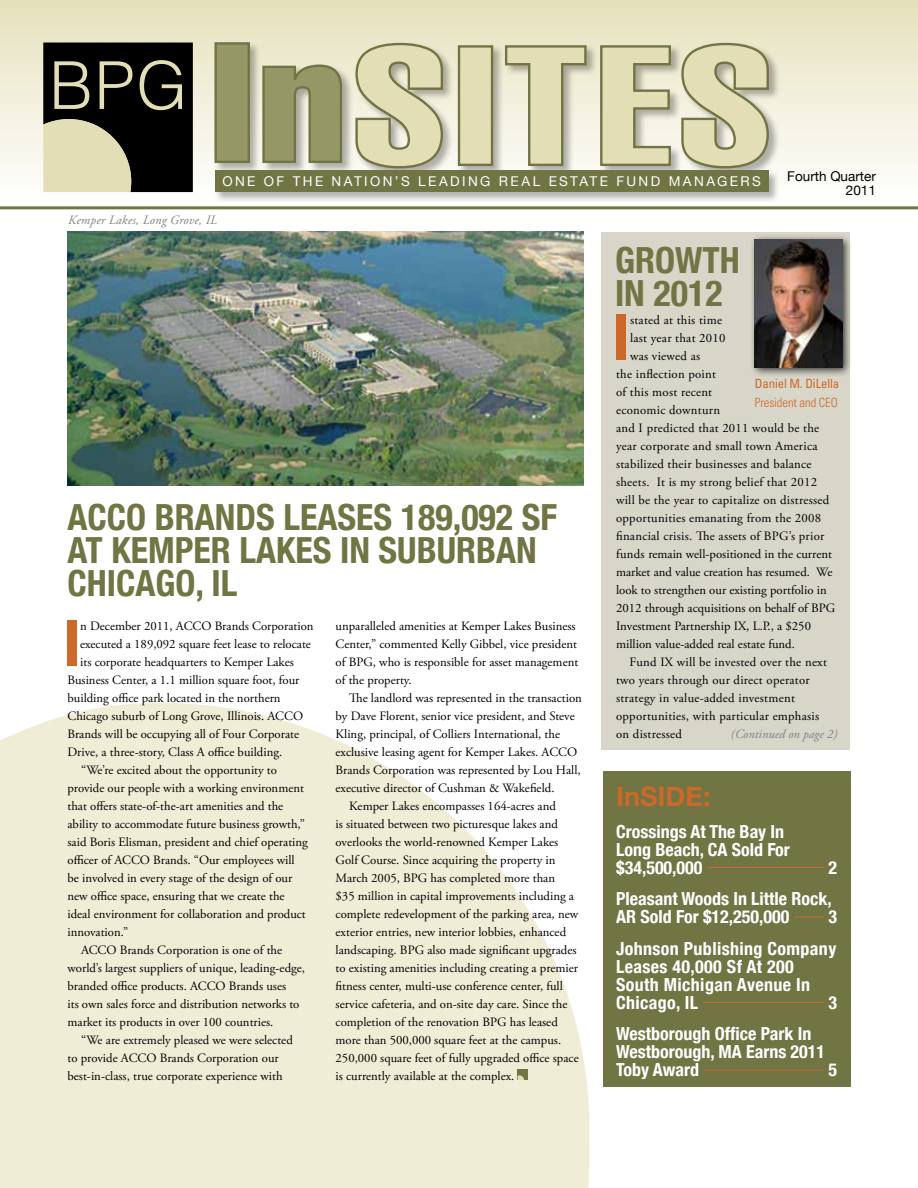
<style>
.page{position:relative;width:918px;height:1188px;background:#fff}
.page>*{position:absolute;margin:0;border:0;box-sizing:border-box;transform-origin:0 0}
.t1{font:700 condensed 63.15px "Helvetica Neue";color:#cc692a}
.t2{font:700 condensed 36px/33px "Helvetica Neue";color:#717443}
.t3{font:700 27px "Helvetica Neue";color:#cc692a}
.t4{font:700 condensed 18px/18px "Helvetica Neue";color:#fff}
.t5{font:700 condensed 18px/18px "Helvetica Neue";letter-spacing:.02em;color:#fff;text-align:right}
.t6{font:13.5px "Helvetica Neue";letter-spacing:.18em;color:#fff}
.t7{font:13.5px/13.5px "Helvetica Neue";color:#000;text-align:right}
.t8{font:12.75px/18px "Adobe Garamond Pro";color:#000}
.t9{font:12.75px "Adobe Garamond Pro";letter-spacing:.02em;color:#000}
.t10{font:italic 12.75px "Adobe Garamond Pro";letter-spacing:.01em;color:#808285}
.t11{font:condensed 12.75px "Univers LT Std";letter-spacing:-.01em;color:#cc692a}
.t12{font:300 condensed 12.75px "Univers LT Std";letter-spacing:-.01em;color:#cc692a}
</style>
<div class="page">
<svg style="left:0;top:703px;width:590px;height:485px;fill:#f0edd6"></svg>
<div style="left:602px;top:232px;width:248px;height:518px;background:#d8d6c9"></div>
<div style="left:603px;top:771px;width:247px;height:315px;background:#717443"></div>
<div style="left:518px;top:1070px;width:10px;height:10px;background:#717443"></div>
<svg style="left:518px;top:1075px;width:6px;height:5px"></svg>
<hr style="left:707px;top:867px;width:117px;height:1px;background:#cc692a">
<hr style="left:794px;top:917px;width:30px;height:1px;background:#cc692a">
<hr style="left:703px;top:1002px;width:121px;height:1px;background:#cc692a">
<hr style="left:703px;top:1070px;width:121px;height:1px;background:#cc692a">
<div style="left:0;top:0;width:918px;height:208px;background:linear-gradient(to bottom,#e5e0bb,#fff)"></div>
<svg style="left:43px;top:43px;width:150px;height:149px"></svg>
<div style="left:214px;top:41px;width:140px;height:133px;background:#000;opacity:.3"></div>
<svg style="left:213px;top:41px;width:130px;height:123px"></svg>
<div style="left:355px;top:42px;width:425px;height:138px;background:#000;opacity:.3"></div>
<svg style="left:354px;top:42px;width:416px;height:128px"></svg>
<div style="left:214px;top:170px;width:566px;height:33px;background:#000;opacity:.3"></div>
<div style="left:215px;top:170px;width:554px;height:22px;background:#717443"></div>
<hr style="left:0;top:206px;width:918px;height:3px;background:#717443">
<img style="left:68px;top:232px;width:516px;height:254px">
<div style="left:749px;top:234px;width:103px;height:143px;background:#000;opacity:.75"></div>
<img style="left:755px;top:240px;width:88px;height:128px">
<p class="t6" style="left:222px;top:173px;width:53px">ONE OF</p>
<p class="t6" style="left:293px;top:173px;width:470px">THE NATIO N’S LEADING REAL ESTATE FUND MANAGERS</p>
<p class="t10" style="left:68px;top:212px;width:150px">Kemper Lakes, Long Grove, IL</p>
<p class="t7" style="left:787px;top:170px;width:90px">FOURTH QUARTER<br>2011</p>
<h2 class="t2" style="left:68px;top:500px;width:491px">ACCO BRANDS LEASES 189,092 SF<br>AT KEMPER LAKES IN SUBURBAN<br>CHICAGO, IL</h2>
<h1 class="t1" style="left:64px;top:605px;width:18px">I</h1>
<p class="t8" style="left:80px;top:617px;width:235px">n December 2011, ACCO Brands Corporation</p>
<p class="t8" style="left:80px;top:635px;width:232px">executed a 189,092 square feet lease to relocate</p>
<p class="t8" style="left:80px;top:653px;width:215px">its corporate headquarters to Kemper Lakes</p>
<p class="t8" style="left:67px;top:671px;width:234px">Business Center, a 1.1 million square foot, four</p>
<p class="t8" style="left:67px;top:689px;width:215px">building office park located in the northern</p>
<p class="t8" style="left:67px;top:707px;width:237px">Chicago suburb of Long Grove, Illinois. ACCO</p>
<p class="t8" style="left:67px;top:725px;width:233px">Brands will be occupying all of Four Corporate</p>
<p class="t8" style="left:67px;top:743px;width:216px">Drive, a three-story, Class A office building.</p>
<p class="t8" style="left:81px;top:761px;width:198px">“We’re excited about the opportunity to</p>
<p class="t8" style="left:67px;top:779px;width:238px">provide our people with a working environment</p>
<p class="t8" style="left:67px;top:797px;width:217px">that offers state-of-the-art amenities and the</p>
<p class="t8" style="left:67px;top:815px;width:239px">ability to accommodate future business growth,”</p>
<p class="t8" style="left:67px;top:833px;width:242px">said Boris Elisman, president and chief operating</p>
<p class="t8" style="left:67px;top:851px;width:229px">officer of ACCO Brands. “Our employees will</p>
<p class="t8" style="left:67px;top:869px;width:226px">be involved in every stage of the design of our</p>
<p class="t8" style="left:67px;top:887px;width:219px">new office space, ensuring that we create the</p>
<p class="t8" style="left:67px;top:905px;width:240px">ideal environment for collaboration and product</p>
<p class="t8" style="left:67px;top:923px;width:62px">innovation.”</p>
<p class="t8" style="left:81px;top:941px;width:203px">ACCO Brands Corporation is one of the</p>
<p class="t8" style="left:67px;top:959px;width:239px">world’s largest suppliers of unique, leading-edge,</p>
<p class="t8" style="left:67px;top:977px;width:220px">branded office products. ACCO Brands uses</p>
<p class="t8" style="left:67px;top:995px;width:233px">its own sales force and distribution networks to</p>
<p class="t8" style="left:67px;top:1013px;width:207px">market its products in over 100 countries.</p>
<p class="t8" style="left:81px;top:1031px;width:213px">“We are extremely pleased we were selected</p>
<p class="t8" style="left:67px;top:1049px;width:213px">to provide ACCO Brands Corporation our</p>
<p class="t8" style="left:67px;top:1067px;width:217px">best-in-class, true corporate experience with</p>
<p class="t8" style="left:336px;top:617px;width:244px">unparalleled amenities at Kemper Lakes Business Center,” commented Kelly Gibbel, vice president of BPG, who is responsible for asset management of the property.</p>
<p class="t8" style="left:349px;top:689px;width:234px">The landlord was represented in the transaction</p>
<p class="t8" style="left:336px;top:708px;width:241px">by Dave Florent, senior vice president, and Steve</p>
<p class="t8" style="left:336px;top:726px;width:226px">Kling, principal, of Colliers International, the</p>
<p class="t8" style="left:336px;top:744px;width:243px">exclusive leasing agent for Kemper Lakes. ACCO</p>
<p class="t8" style="left:336px;top:762px;width:247px">Brands Corporation was represented by Lou Hall,</p>
<p class="t8" style="left:336px;top:780px;width:220px">executive director of Cushman &amp; Wakefield.</p>
<p class="t8" style="left:349px;top:798px;width:208px">Kemper Lakes encompasses 164-acres and</p>
<p class="t8" style="left:336px;top:816px;width:224px">is situated between two picturesque lakes and</p>
<p class="t8" style="left:336px;top:834px;width:224px">overlooks the world-renowned Kemper Lakes</p>
<p class="t8" style="left:336px;top:852px;width:221px">Golf Course. Since acquiring the property in</p>
<p class="t8" style="left:336px;top:870px;width:221px">March 2005, BPG has completed more than</p>
<p class="t8" style="left:336px;top:888px;width:240px">$35 million in capital improvements including a</p>
<p class="t8" style="left:336px;top:906px;width:244px">complete redevelopment of the parking area, new</p>
<p class="t8" style="left:336px;top:924px;width:232px">exterior entries, new interior lobbies, enhanced</p>
<p class="t8" style="left:336px;top:942px;width:242px">landscaping. BPG also made significant upgrades</p>
<p class="t8" style="left:336px;top:960px;width:244px">to existing amenities including creating a premier</p>
<p class="t8" style="left:336px;top:978px;width:229px">fitness center, multi-use conference center, full</p>
<p class="t8" style="left:336px;top:996px;width:233px">service cafeteria, and on-site day care. Since the</p>
<p class="t8" style="left:336px;top:1014px;width:224px">completion of the renovation BPG has leased</p>
<p class="t8" style="left:336px;top:1032px;width:227px">more than 500,000 square feet at the campus.</p>
<p class="t8" style="left:336px;top:1050px;width:245px">250,000 square feet of fully upgraded office space</p>
<p class="t8" style="left:336px;top:1068px;width:180px">is currently available at the complex.</p>
<h2 class="t2" style="left:615px;top:243px;width:126px">GROWTH<br>IN 2012</h2>
<h1 class="t1" style="left:613px;top:299px;width:18px">I</h1>
<p class="t9" style="left:630px;top:312px;width:94px">stated at this time</p>
<p class="t9" style="left:630px;top:330px;width:97px">last year that 2010</p>
<p class="t9" style="left:630px;top:348px;width:72px">was viewed as</p>
<p class="t9" style="left:616px;top:366px;width:101px">the inflection point</p>
<p class="t9" style="left:616px;top:384px;width:98px">of this most recent</p>
<p class="t9" style="left:616px;top:402px;width:105px">economic downturn</p>
<p class="t9" style="left:616px;top:420px;width:205px">and I predicted that 2011 would be the</p>
<p class="t9" style="left:616px;top:438px;width:203px">year corporate and small town America</p>
<p class="t9" style="left:616px;top:456px;width:197px">stabilized their businesses and balance</p>
<p class="t9" style="left:616px;top:474px;width:203px">sheets. It is my strong belief that 2012</p>
<p class="t9" style="left:616px;top:492px;width:215px">will be the year to capitalize on distressed</p>
<p class="t9" style="left:616px;top:510px;width:207px">opportunities emanating from the 2008</p>
<p class="t9" style="left:616px;top:528px;width:210px">financial crisis. The assets of BPG’s prior</p>
<p class="t8" style="left:616px;top:545px;width:217px">funds remain well-positioned in the current</p>
<p class="t8" style="left:616px;top:563px;width:218px">market and value creation has resumed. We</p>
<p class="t8" style="left:616px;top:581px;width:212px">look to strengthen our existing portfolio in</p>
<p class="t8" style="left:616px;top:599px;width:221px">2012 through acquisitions on behalf of BPG</p>
<p class="t8" style="left:616px;top:617px;width:196px">Investment Partnership IX, L.P., a $250</p>
<p class="t8" style="left:616px;top:635px;width:180px">million value-added real estate fund.</p>
<p class="t9" style="left:630px;top:654px;width:199px">Fund IX will be invested over the next</p>
<p class="t9" style="left:616px;top:672px;width:195px">two years through our direct operator</p>
<p class="t9" style="left:616px;top:690px;width:180px">strategy in value-added investment</p>
<p class="t9" style="left:616px;top:708px;width:205px">opportunities, with particular emphasis</p>
<p class="t9" style="left:616px;top:726px;width:67px">on distressed</p>
<p class="t11" style="left:755px;top:376px;width:86px">Daniel M. DiLella</p>
<p class="t12" style="left:755px;top:394px;width:84px">President and CEO</p>
<p class="t10" style="left:731px;top:726px;width:108px">(Continued on page 2)</p>
<h3 class="t3" style="left:616px;top:780px;width:96px">InSIDE:</h3>
<h3 class="t4" style="left:616px;top:822px;width:175px">Crossings At The Bay In<br>Long Beach, CA Sold For $34,500,000</h3>
<h3 class="t4" style="left:616px;top:851px;width:222px;line-height:31.5px;text-align:right">2<br>Pleasant Woods In Little Rock,</h3>
<h3 class="t4" style="left:616px;top:907px;width:175px">AR Sold For $12,250,000</h3>
<h3 class="t5" style="left:616px;top:901px;width:222px;line-height:31.5px">3<br>Johnson Publishing Company</h3>
<h3 class="t5" style="left:616px;top:957px;width:196px;text-align:left">Leases 40,000 Sf At 200<br>South Michigan Avenue In<br>Chicago, IL</h3>
<h3 class="t4" style="left:828px;top:993px;width:10px">3</h3>
<h3 class="t4" style="left:616px;top:1024px;width:211px">Westborough Office Park In<br>Westborough, MA Earns 2011<br>Toby Award</h3>
<h3 class="t4" style="left:828px;top:1060px;width:10px">5</h3>
</div>
